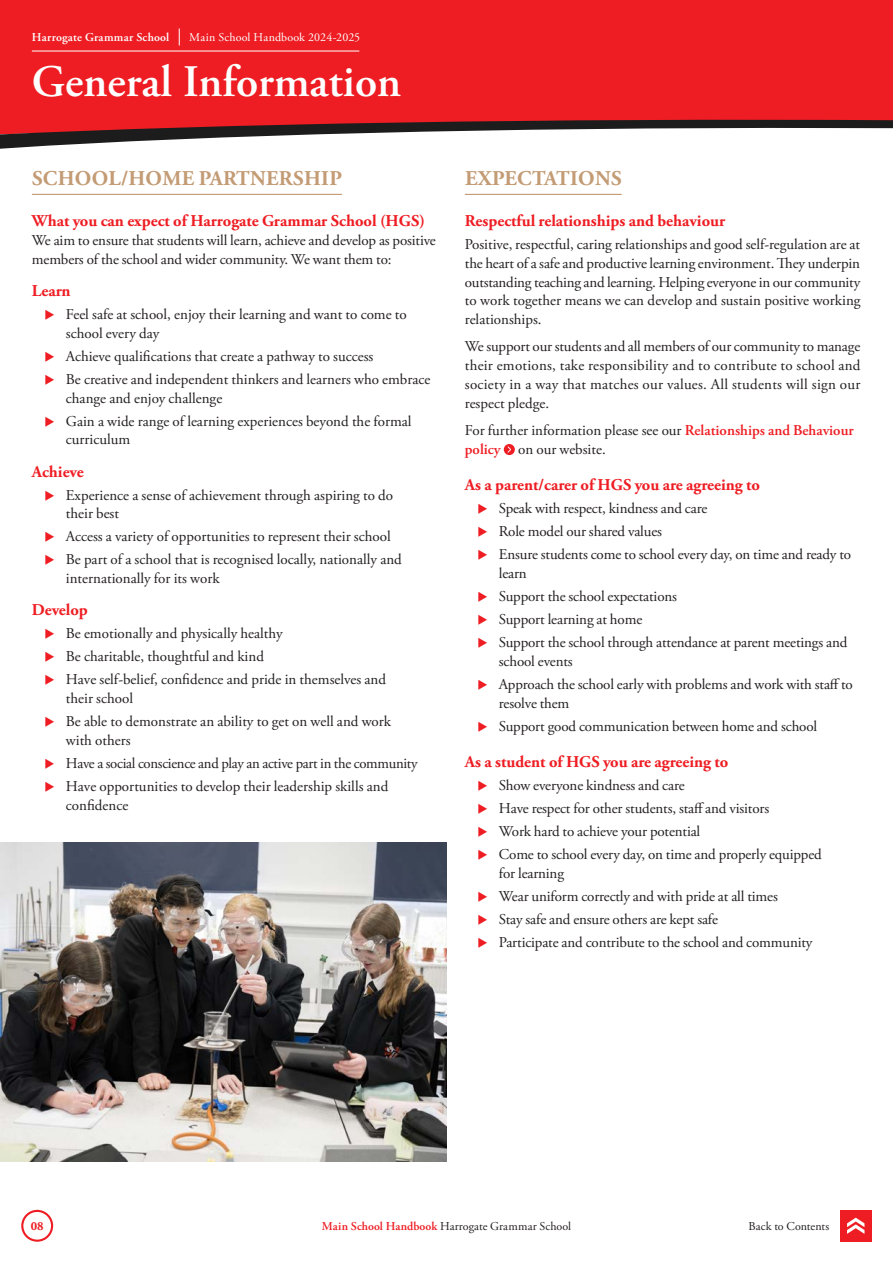
<style>
.page{position:relative;width:893px;height:1263px;background:#fff}
.page>*{position:absolute;margin:0;border:0;box-sizing:border-box;transform-origin:0 0}
.t1{font:600 45px "Adobe Garamond Pro";color:#fff}
.t2{font:700 21px "Adobe Garamond Pro";letter-spacing:.015em;color:#c39b74}
.t3{font:700 16.5px "Adobe Garamond Pro";color:#ee1d23}
.t4{font:15px/18.8px "Adobe Garamond Pro";letter-spacing:-.005em;color:#231f20}
.t5{font:700 12.3px "Adobe Garamond Pro";color:#ee1d23}
.t6{font:12px "Adobe Garamond Pro";letter-spacing:.005em;color:#231f20}
.t7{font:12px "Adobe Garamond Pro";letter-spacing:.015em;color:#fff}
.t8{font:600 12px "Adobe Garamond Pro";letter-spacing:.02em;color:#fff}
.s1{color:#ee1d23}
.s2{font-weight:600;color:#ee1d23}
</style>
<div class="page">
<div style="left:0;top:0;width:893px;height:109px;background:#ee1d23"></div>
<div style="left:21px;top:1210px;width:32px;height:32px;border:2px solid #ee1d23;border-radius:50%"></div>
<div style="left:840px;top:1210px;width:32px;height:32px;background:#ee1d23"></div>
<svg style="left:847px;top:1218px;width:17px;height:16px"></svg>
<svg style="left:179px;top:28px;width:1px;height:17px"></svg>
<hr style="left:32px;top:51px;width:327px;height:1px;background:#fff">
<div style="left:0;top:109px;width:893px;height:7px;background:#ee1d23"></div>
<svg style="left:0;top:116px;width:893px;height:79px"></svg>
<hr style="left:32px;top:194px;width:310px;height:1px;background:#c39b74">
<hr style="left:465px;top:194px;width:157px;height:1px;background:#c39b74">
<div style="left:504px;top:444px;width:11px;height:11px;background:#ee1d23;border-radius:50%"></div>
<svg style="left:508px;top:446px;width:3px;height:7px"></svg>
<img style="left:0;top:842px;width:446px;height:320px">
<p class="t8" style="left:32px;top:30px;width:139px">Harrogate Grammar School</p>
<p class="t7" style="left:189px;top:30px;width:172px">Main School Handbook 2024-2025</p>
<h1 class="t1" style="left:32px;top:56px;width:371px">General Information</h1>
<h2 class="t2" style="left:32px;top:166px;width:311px">SCHOOL/HOME PARTNERSHIP</h2>
<p class="t3" style="left:32px;top:212px;width:395px">What you can expect of Harrogate Grammar School (HGS)</p>
<p class="t4" style="left:32px;top:232px;width:405px">We aim to ensure that students will learn, achieve and develop as positive members of the school and wider community. We want them to:</p>
<p class="t3" style="left:32px;top:281px;width:40px">Learn</p>
<p class="t4" style="left:66px;top:306px;width:342px;text-indent:-21px"><span class="s1">◆</span> Feel safe at school, enjoy their learning and want to come to school every day</p>
<p class="t4" style="left:45px;top:347px;width:330px"><span class="s1">◆</span> Achieve qualifications that create a pathway to success</p>
<p class="t4" style="left:66px;top:370px;width:366px;text-indent:-21px"><span class="s1">◆</span> Be creative and independent thinkers and learners who embrace change and enjoy challenge</p>
<p class="t4" style="left:66px;top:412px;width:347px;text-indent:-21px"><span class="s1">◆</span> Gain a wide range of learning experiences beyond the formal curriculum</p>
<p class="t3" style="left:32px;top:462px;width:53px">Achieve</p>
<p class="t4" style="left:66px;top:486px;width:329px;text-indent:-21px"><span class="s1">◆</span> Experience a sense of achievement through aspiring to do their best</p>
<p class="t4" style="left:45px;top:528px;width:348px"><span class="s1">◆</span> Access a variety of opportunities to represent their school</p>
<p class="t4" style="left:66px;top:551px;width:337px;text-indent:-21px"><span class="s1">◆</span> Be part of a school that is recognised locally, nationally and internationally for its work</p>
<p class="t3" style="left:32px;top:601px;width:57px">Develop</p>
<p class="t4" style="left:45px;top:625px;width:240px"><span class="s1">◆</span> Be emotionally and physically healthy</p>
<p class="t4" style="left:45px;top:648px;width:221px"><span class="s1">◆</span> Be charitable, thoughtful and kind</p>
<p class="t4" style="left:66px;top:671px;width:322px;text-indent:-21px"><span class="s1">◆</span> Have self-belief, confidence and pride in themselves and their school</p>
<p class="t4" style="left:66px;top:713px;width:327px;text-indent:-21px"><span class="s1">◆</span> Be able to demonstrate an ability to get on well and work with others</p>
<p class="t4" style="left:45px;top:754px;width:374px"><span class="s1">◆</span> Have a social conscience and play an active part in the community</p>
<p class="t4" style="left:66px;top:777px;width:324px;text-indent:-21px"><span class="s1">◆</span> Have opportunities to develop their leadership skills and confidence</p>
<h2 class="t2" style="left:465px;top:166px;width:158px">EXPECTATIONS</h2>
<p class="t3" style="left:465px;top:211px;width:262px">Respectful relationships and behaviour</p>
<p class="t4" style="left:465px;top:235px;width:397px;text-align:justify">Positive, respectful, caring relationships and good self-regulation are at the heart of a safe and productive learning environment. They underpin outstanding teaching and learning. Helping everyone in our community to work together means we can develop and sustain positive working relationships.</p>
<p class="t4" style="left:465px;top:338px;width:397px;text-align:justify">We support our students and all members of our community to manage their emotions, take responsibility and to contribute to school and society in a way that matches our values. All students will sign our respect pledge.</p>
<p class="t4" style="left:465px;top:421px;width:390px">For further information please see our <span class="s2">Relationships and Behaviour policy</span> on our website.</p>
<p class="t3" style="left:465px;top:476px;width:297px">As a parent/carer of HGS you are agreeing to</p>
<p class="t4" style="left:478px;top:500px;width:231px"><span class="s1">◆</span> Speak with respect, kindness and care</p>
<p class="t4" style="left:478px;top:523px;width:186px"><span class="s1">◆</span> Role model our shared values</p>
<p class="t4" style="left:499px;top:546px;width:354px;text-indent:-21px"><span class="s1">◆</span> Ensure students come to school every day, on time and ready to learn</p>
<p class="t4" style="left:478px;top:588px;width:201px"><span class="s1">◆</span> Support the school expectations</p>
<p class="t4" style="left:478px;top:611px;width:166px"><span class="s1">◆</span> Support learning at home</p>
<p class="t4" style="left:499px;top:634px;width:350px;text-indent:-21px"><span class="s1">◆</span> Support the school through attendance at parent meetings and school events</p>
<p class="t4" style="left:499px;top:675px;width:355px;text-indent:-21px"><span class="s1">◆</span> Approach the school early with problems and work with staff to resolve them</p>
<p class="t4" style="left:478px;top:717px;width:341px"><span class="s1">◆</span> Support good communication between home and school</p>
<p class="t3" style="left:465px;top:752px;width:265px">As a student of HGS you are agreeing to</p>
<p class="t4" style="left:478px;top:777px;width:209px"><span class="s1">◆</span> Show everyone kindness and care</p>
<p class="t4" style="left:478px;top:800px;width:293px"><span class="s1">◆</span> Have respect for other students, staff and visitors</p>
<p class="t4" style="left:478px;top:823px;width:224px"><span class="s1">◆</span> Work hard to achieve your potential</p>
<p class="t4" style="left:499px;top:846px;width:324px;text-indent:-21px"><span class="s1">◆</span> Come to school every day, on time and properly equipped for learning</p>
<p class="t4" style="left:478px;top:887px;width:302px"><span class="s1">◆</span> Wear uniform correctly and with pride at all times</p>
<p class="t4" style="left:478px;top:910px;width:242px"><span class="s1">◆</span> Stay safe and ensure others are kept safe</p>
<p class="t4" style="left:478px;top:933px;width:336px"><span class="s1">◆</span> Participate and contribute to the school and community</p>
<p class="t5" style="left:31px;top:1219px;width:14px">08</p>
<p class="t6" style="left:322px;top:1219px;width:251px"><span class="s2">Main School Handbook</span> Harrogate Grammar School</p>
<p class="t6" style="left:749px;top:1219px;width:82px">Back to Contents</p>
</div>
